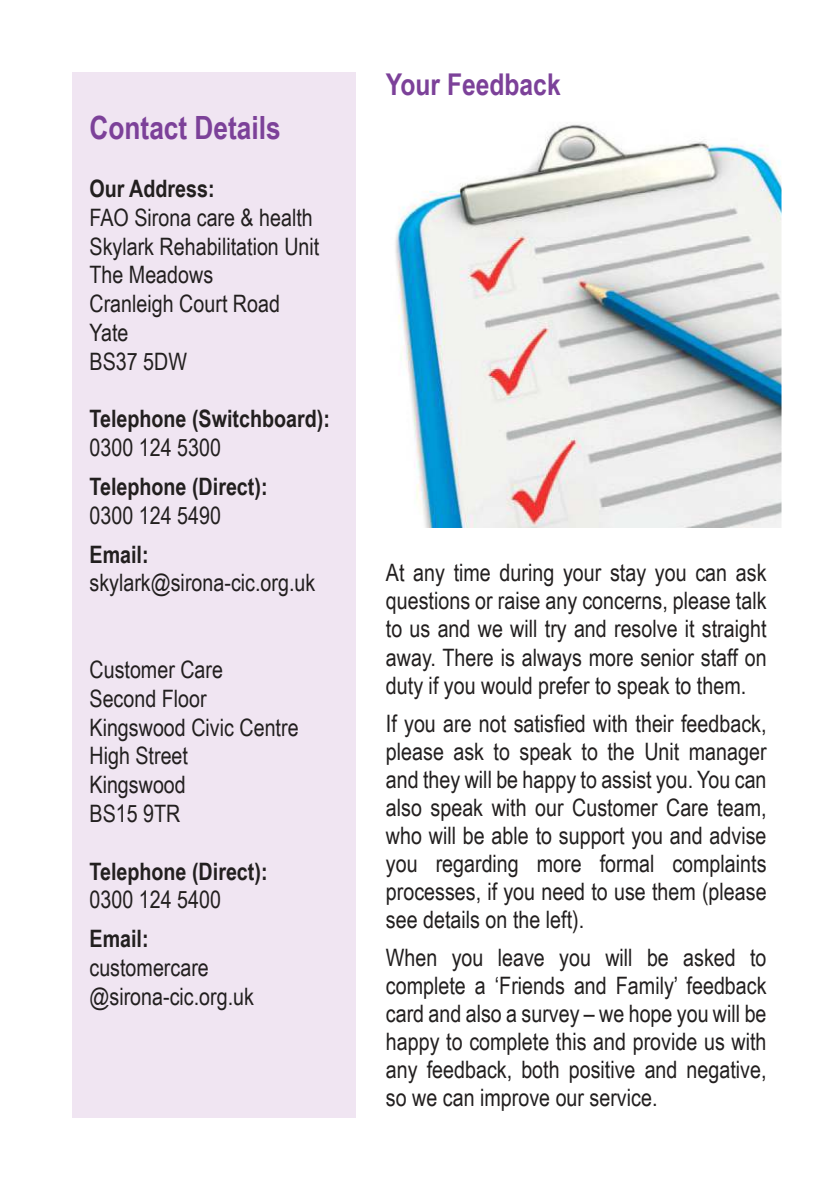
<style>
.page{position:relative;width:840px;height:1191px;background:#fff}
.page>*{position:absolute;margin:0;border:0;box-sizing:border-box;transform-origin:0 0}
.t1{font:700 32px "Arial Narrow";color:#7c4199}
.t2{font:700 30px "Arial Narrow";color:#7c4199}
.t3{font:24px/28px "Arial Narrow";color:#221f1f;text-align:justify}
.t4{font:700 24px "Arial Narrow";color:#221f1f}
</style>
<div class="page">
<div style="left:72px;top:72px;width:283px;height:1045px;background:#f0e5f2"></div>
<img style="left:395px;top:123px;width:385px;height:404px">
<div style="left:385px;top:116px;width:398px;height:414px;border:2px solid #fff"></div>
<h1 class="t1" style="left:89px;top:116px;width:193px">Contact Details</h1>
<p class="t4" style="left:89px;top:179px;width:127px">Our Address:</p>
<p class="t3" style="left:89px;top:205px;width:231px;line-height:28.8px;text-align:left">FAO Sirona care &amp; health<br>Skylark Rehabilitation Unit<br>The Meadows<br>Cranleigh Court Road<br>Yate<br>BS37 5DW</p>
<p class="t4" style="left:89px;top:410px;width:242px">Telephone (Switchboard):</p>
<p class="t3" style="left:89px;top:436px;width:133px">0300 124 5300</p>
<p class="t4" style="left:89px;top:477px;width:179px">Telephone (Direct):</p>
<p class="t3" style="left:89px;top:503px;width:133px">0300 124 5490</p>
<p class="t4" style="left:89px;top:545px;width:61px">Email:</p>
<p class="t3" style="left:89px;top:571px;width:227px">skylark@sirona-cic.org.uk</p>
<p class="t3" style="left:89px;top:657px;width:210px;line-height:28.8px;text-align:left">Customer Care<br>Second Floor<br>Kingswood Civic Centre<br>High Street<br>Kingswood<br>BS15 9TR</p>
<p class="t4" style="left:89px;top:862px;width:179px">Telephone (Direct):</p>
<p class="t3" style="left:89px;top:888px;width:133px">0300 124 5400</p>
<p class="t4" style="left:89px;top:929px;width:61px">Email:</p>
<p class="t3" style="left:89px;top:955px;width:166px;line-height:28.8px">customercare @sirona-cic.org.uk</p>
<p class="t2" style="left:386px;top:73px;width:176px">Your Feedback</p>
<p class="t3" style="left:386px;top:561px;width:382px">At any time during your stay you can ask questions or raise any concerns, please talk to us and we will try and resolve it straight away. There is always more senior staff on duty if you would prefer to speak to them.</p>
<p class="t3" style="left:386px;top:708px;width:382px">If you are not satisfied with their feedback, please ask to speak to the Unit manager and they will be happy to assist you. You can also speak with our Customer Care team, who will be able to support you and advise you regarding more formal complaints processes, if you need to use them (please see details on the left).</p>
<p class="t3" style="left:386px;top:945px;width:382px">When you leave you will be asked to complete a ‘Friends and Family’ feedback card and also a survey – we hope you will be happy to complete this and provide us with any feedback, both positive and negative, so we can improve our service.</p>
</div>
